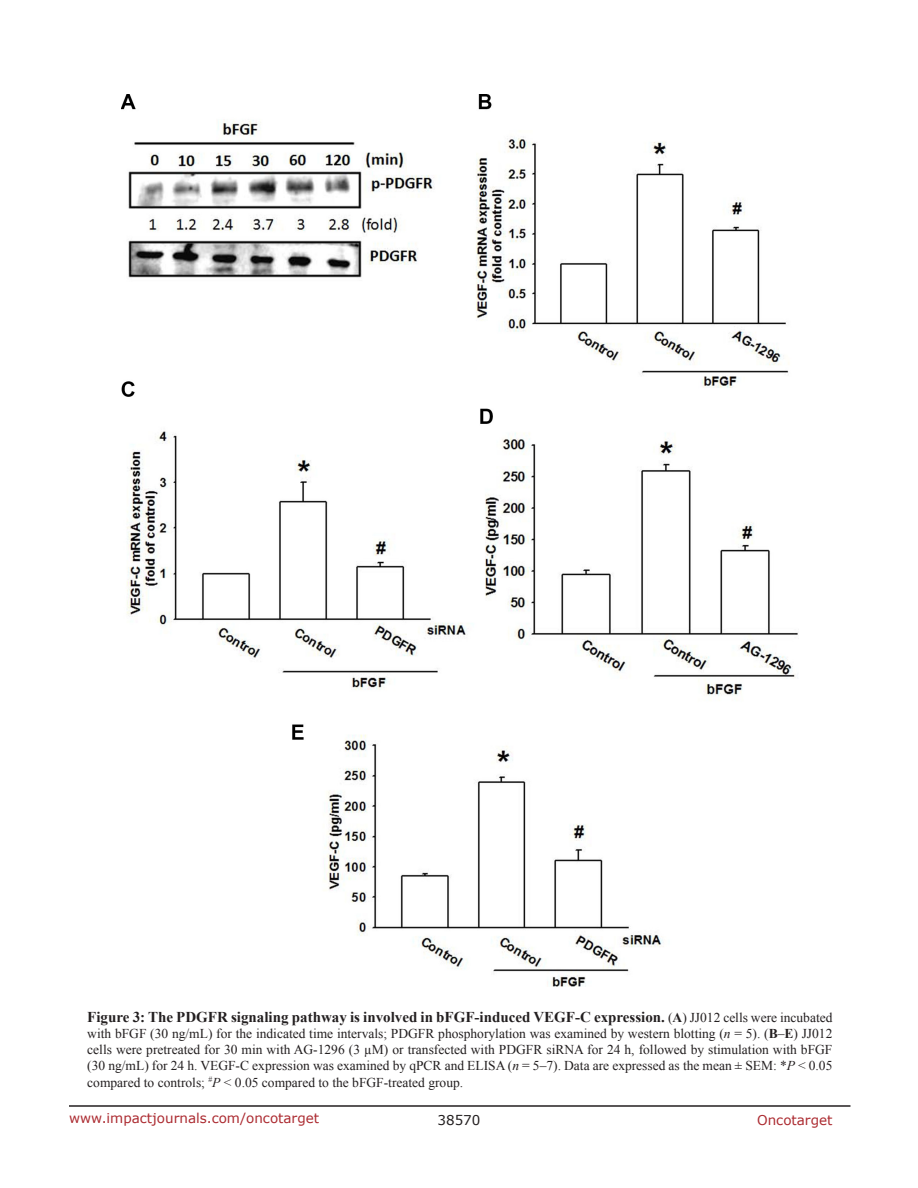
<style>
.page{position:relative;width:918px;height:1188px;background:#fff}
.page>*{position:absolute;margin:0;border:0;box-sizing:border-box;transform-origin:0 0}
.t1{font:700 15px "Times New Roman";color:#231f20}
.t2{font:13.5px/16.2px "Times New Roman";color:#231f20;text-align:justify}
.t3{font:13.5px "Verdana";color:#ac2b31}
.t4{font:13.5px "Verdana";color:#231f20}
.s1{font-weight:400;font-size:13.5px}
.s2{font-size:13.5px}
.s3{font-style:italic}
.s4{font-weight:700}
</style>
<div class="page">
<hr style="left:69px;top:1105px;width:781px;height:2px;background:#231f20">
<img style="left:122px;top:95px;width:676px;height:892px">
<p class="t1" style="left:87px;top:1006px;width:747px">Figure 3: The PDGFR signaling pathway is involved in bFGF-induced VEGF-C expression. <span class="s1">(</span><span class="s2">A</span><span class="s1">) JJ012 cells were incubated</span></p>
<p class="t2" style="left:87px;top:1025px;width:747px">with bFGF (30 ng/mL) for the indicated time intervals; PDGFR phosphorylation was examined by western blotting (<span class="s3">n</span> = 5). (<span class="s4">B</span>–<span class="s4">E</span>) JJ012 cells were pretreated for 30 min with AG-1296 (3 µM) or transfected with PDGFR siRNA for 24 h, followed by stimulation with bFGF (30 ng/mL) for 24 h. VEGF-C expression was examined by qPCR and ELISA (<span class="s3">n</span> = 5–7). Data are expressed as the mean ± SEM: *<span class="s3">P</span> &lt; 0.05 compared to controls; <sup>#</sup><span class="s3">P</span> &lt; 0.05 compared to the bFGF-treated group.</p>
<p class="t3" style="left:69px;top:1109px;width:252px">www.impactjournals.com/oncotarget</p>
<p class="t4" style="left:438px;top:1111px;width:44px">38570</p>
<p class="t3" style="left:757px;top:1111px;width:77px">Oncotarget</p>
</div>
